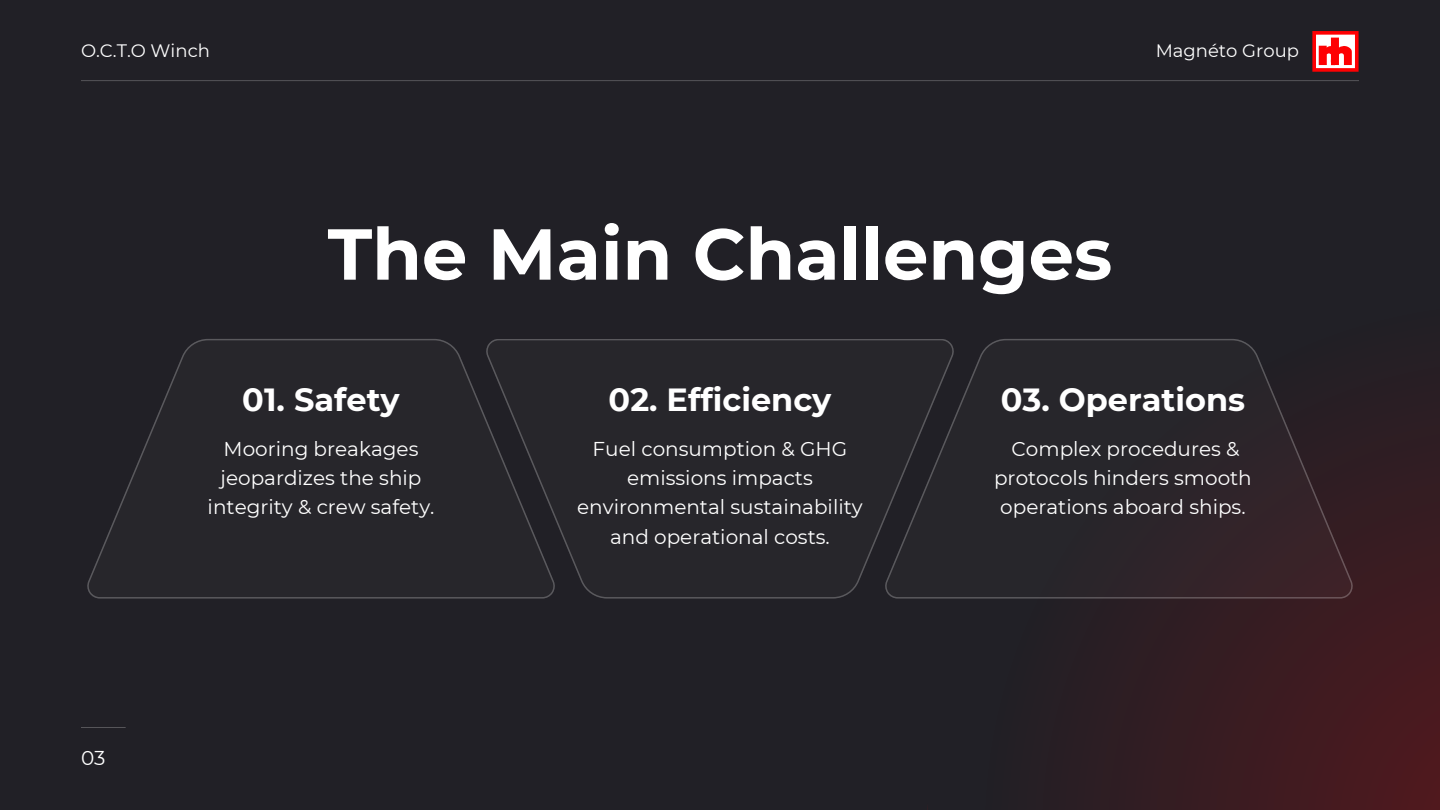
<style>
.page{position:relative;width:1440px;height:810px;background:#212026}
.page>*{position:absolute;margin:0;border:0;box-sizing:border-box;transform-origin:0 0}
.t1{font:700 72px "Montserrat";color:#fff}
.t2{font:700 32px "Montserrat";color:#fff}
.t3{font:20px/29.2px "Montserrat";color:#fff;text-align:center}
.t4{font:18px "Montserrat";color:#fff}
</style>
<div class="page">
<svg style="left:927px;top:408px;width:513px;height:402px"></svg>
<hr style="left:81px;top:727px;width:45px;height:1px;background:#fff">
<svg style="left:87px;top:339px;width:399px;height:259px"></svg>
<svg style="left:954px;top:339px;width:399px;height:259px"></svg>
<svg style="left:486px;top:339px;width:468px;height:260px"></svg>
<hr style="left:81px;top:80px;width:1278px;height:1px;background:#fff">
<svg style="left:1312px;top:31px;width:47px;height:41px;background:#f86061"></svg>
<h2 class="t4" style="left:81px;top:39px;width:130px">O.C.T.O Winch</h2>
<p class="t4" style="left:1156px;top:39px;width:145px">Magnéto Group</p>
<p class="t1" style="left:328px;top:210px;width:786px">The Main Challenges</p>
<p class="t3" style="left:81px;top:743px;width:26px">03</p>
<p class="t2" style="left:242px;top:380px;width:159px">01. Safety</p>
<h2 class="t3" style="left:208px;top:434px;width:228px">Mooring breakages jeopardizes the ship integrity &amp; crew safety.</h2>
<p class="t2" style="left:609px;top:380px;width:224px">02. Efficiency</p>
<h2 class="t3" style="left:577px;top:434px;width:287px">Fuel consumption &amp; GHG emissions impacts environmental sustainability and operational costs.</h2>
<p class="t2" style="left:1001px;top:380px;width:246px">03. Operations</p>
<h1 class="t3" style="left:994px;top:434px;width:259px">Complex procedures &amp; protocols hinders smooth operations aboard ships.</h1>
</div>
